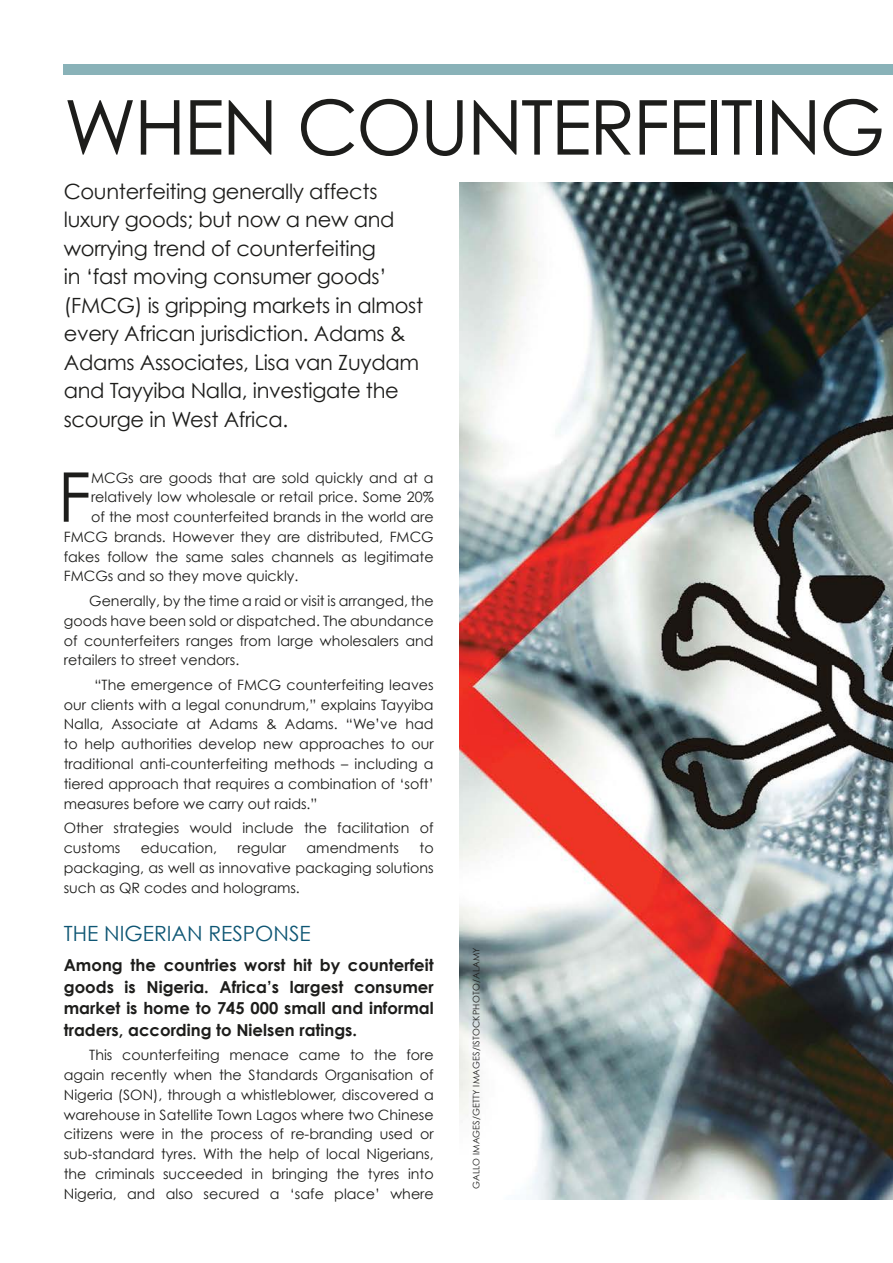
<style>
.page{position:relative;width:893px;height:1263px;background:#fff}
.page>*{position:absolute;margin:0;border:0;box-sizing:border-box;transform-origin:0 0}
.t1{font:75.75px "Century Gothic";letter-spacing:-.03em;color:#1d1d1b}
.t2{font:68.55px "Century Gothic";color:#1d1d1b}
.t3{font:21px/28.5px "Century Gothic";letter-spacing:-.015em;color:#1d1d1b}
.t4{font:21px "Century Gothic";color:#0e5674}
.t5{font:700 16.5px/21.5px "Century Gothic";color:#1d1d1b;text-align:justify}
.t6{font:14.25px/20px "Century Gothic";color:#1d1d1b;text-align:justify}
.t7{font:9px "Century Gothic";letter-spacing:.02em;color:#1d1d1b}
</style>
<div class="page">
<img style="left:459px;top:183px;width:434px;height:1017px">
<div style="left:64px;top:64px;width:829px;height:10px;background:#89b2b8"></div>
<h1 class="t1" style="left:64px;top:81px;width:823px">WHEN COUNTERFEITING</h1>
<p class="t3" style="left:64px;top:176px;width:361px">Counterfeiting generally affects luxury goods; but now a new and worrying trend of counterfeiting<br>in ‘fast moving consumer goods’ (FMCG) is gripping markets in almost every African jurisdiction. Adams &amp; Adams Associates, Lisa van Zuydam and Tayyiba Nalla, investigate the scourge in West Africa.</p>
<h2 class="t2" style="left:58px;top:455px;width:35px">F</h2>
<p class="t6" style="left:91px;top:467px;width:344px">MCGs are goods that are sold quickly and at a</p>
<p class="t6" style="left:91px;top:487px;width:344px">relatively low wholesale or retail price. Some 20%</p>
<p class="t6" style="left:91px;top:506px;width:344px">of the most counterfeited brands in the world are</p>
<p class="t6" style="left:64px;top:526px;width:371px">FMCG brands. However they are distributed, FMCG</p>
<p class="t6" style="left:64px;top:546px;width:371px">fakes follow the same sales channels as legitimate</p>
<p class="t6" style="left:64px;top:566px;width:236px">FMCGs and so they move quickly.</p>
<p class="t6" style="left:64px;top:590px;width:371px;text-indent:26px">Generally, by the time a raid or visit is arranged, the goods have been sold or dispatched. The abundance of counterfeiters ranges from large wholesalers and retailers to street vendors.</p>
<p class="t6" style="left:64px;top:674px;width:371px;text-indent:31px">“The emergence of FMCG counterfeiting leaves our clients with a legal conundrum,” explains Tayyiba Nalla, Associate at Adams &amp; Adams. “We’ve had to help authorities develop new approaches to our traditional anti-counterfeiting methods – including a tiered approach that requires a combination of ‘soft’ measures before we carry out raids.”</p>
<p class="t6" style="left:64px;top:818px;width:371px">Other strategies would include the facilitation of customs</p>
<p class="t6" style="left:141px;top:838px;width:78px">education,</p>
<p class="t6" style="left:237px;top:838px;width:50px">regular</p>
<p class="t6" style="left:307px;top:838px;width:94px">amendments</p>
<p class="t6" style="left:64px;top:838px;width:371px;text-indent:356px">to packaging, as well as innovative packaging solutions such as QR codes and holograms.</p>
<h3 class="t4" style="left:64px;top:921px;width:249px">THE NIGERIAN RESPONSE</h3>
<p class="t5" style="left:64px;top:954px;width:371px">Among the countries worst hit by counterfeit goods is Nigeria. Africa’s largest consumer market is home to 745 000 small and informal traders, according to Nielsen ratings.</p>
<p class="t6" style="left:64px;top:1044px;width:371px;text-indent:26px">This counterfeiting menace came to the fore again recently when the Standards Organisation of Nigeria (SON), through a whistleblower, discovered a warehouse in Satellite Town Lagos where two Chinese citizens were in the process of re-branding used or sub-standard tyres. With the help of local Nigerians, the criminals succeeded in bringing the tyres into Nigeria, and also secured a ‘safe place’ where</p>
<p class="t7" style="left:471px;top:1189px;width:243px;rotate:-90deg">GALLO IMAGES/GETTY IMAGES/ISTOCKPHOTO/ALAMY</p>
</div>
